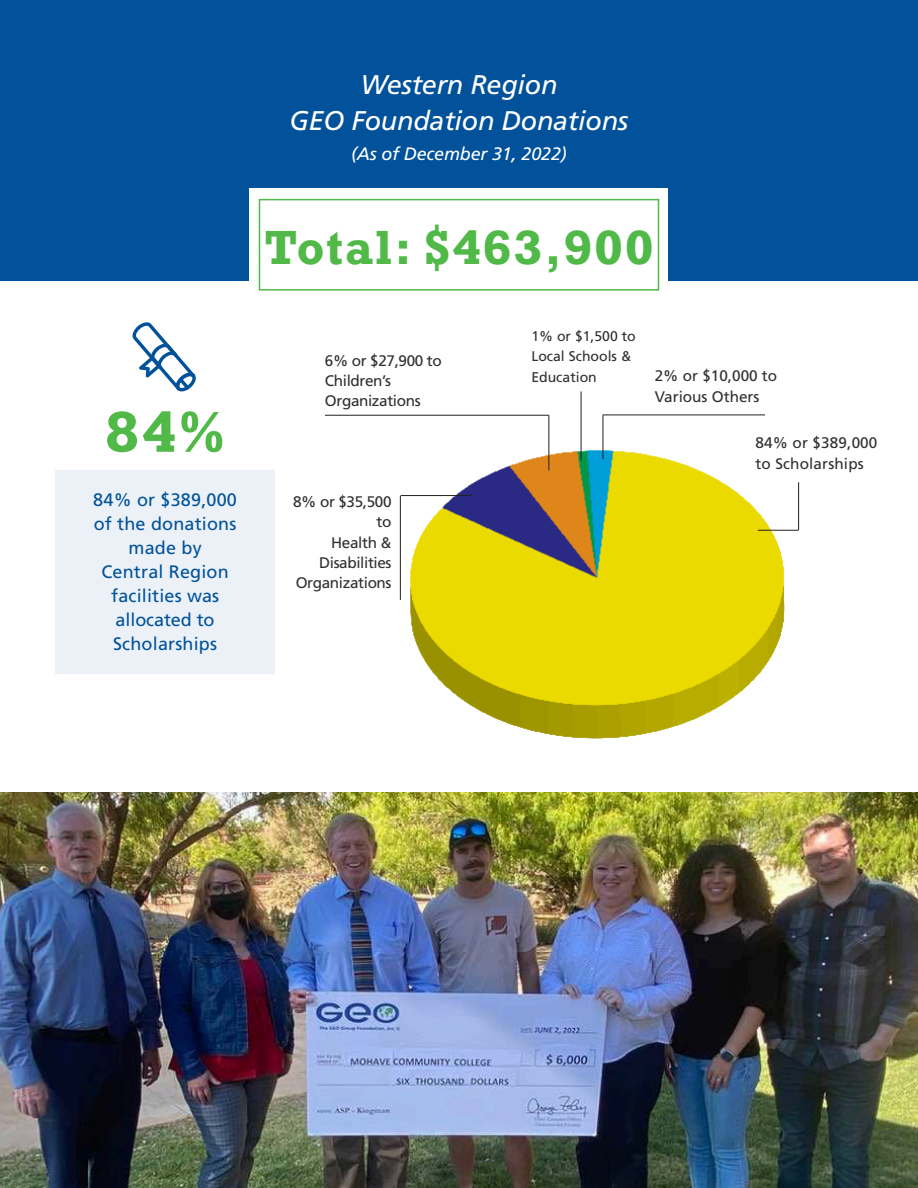
<style>
.page{position:relative;width:918px;height:1188px;background:#fff}
.page>*{position:absolute;margin:0;border:0;box-sizing:border-box;transform-origin:0 0}
.t1{font:700 54px "Rockwell";color:#51b948}
.t2{font:700 45px "Rockwell";letter-spacing:.05em;color:#51b948}
.t3{font:italic 27px "Frutiger LT Std";letter-spacing:-.01em;color:#fff}
.t4{font:18px/24px "Frutiger LT Std";letter-spacing:.01em;color:#01529a}
.t5{font:italic 18px "Frutiger LT Std";letter-spacing:-.01em;color:#fff}
.t6{font:15.3px/20.4px "Frutiger LT Std";letter-spacing:-.025em;color:#312f30;text-align:right}
.t7{font:15.3px/20.4px "Frutiger LT Std";letter-spacing:.01em;color:#312f30}
.t8{font:15.3px/20.4px "Frutiger LT Std";color:#312f30}
.t9{font:14.1px/20.4px "Frutiger LT Std";color:#312f30}
</style>
<div class="page">
<img style="left:0;top:793px;width:918px;height:395px">
<img style="left:339px;top:391px;width:461px;height:348px">
<hr style="left:581px;top:391px;width:1px;height:70px;background:#231f20">
<hr style="left:400px;top:496px;width:1px;height:104px;background:#231f20">
<hr style="left:603px;top:415px;width:1px;height:44px;background:#231f20">
<hr style="left:603px;top:415px;width:162px;height:1px;background:#231f20">
<hr style="left:401px;top:495px;width:71px;height:1px;background:#231f20">
<svg style="left:133px;top:322px;width:63px;height:70px"></svg>
<div style="left:56px;top:470px;width:219px;height:204px;background:#ebf1f7"></div>
<div style="left:0;top:0;width:918px;height:281px;background:#01529a"></div>
<div style="left:250px;top:188px;width:418px;height:107px;background:#fff"></div>
<div style="left:259px;top:199px;width:400px;height:92px;background:#fff;border:2px solid #51b948"></div>
<hr style="left:758px;top:530px;width:40px;height:1px;background:#231f20">
<hr style="left:798px;top:482px;width:1px;height:48px;background:#231f20">
<hr style="left:549px;top:416px;width:1px;height:54px;background:#231f20">
<hr style="left:325px;top:415px;width:224px;height:1px;background:#231f20">
<p class="t1" style="left:105px;top:397px;width:121px">84%</p>
<p class="t4" style="left:93px;top:488px;width:145px">84% or $389,000 of the donations</p>
<p class="t4" style="left:129px;top:536px;width:75px">made by</p>
<p class="t4" style="left:101px;top:560px;width:129px">Central Region</p>
<p class="t4" style="left:111px;top:584px;width:109px">facilities was allocated to</p>
<p class="t4" style="left:113px;top:632px;width:105px">Scholarships</p>
<p class="t3" style="left:360px;top:69px;width:199px">Western Region</p>
<p class="t3" style="left:290px;top:105px;width:340px">GEO Foundation Donations</p>
<p class="t5" style="left:351px;top:143px;width:217px">(As of December 31, 2022)</p>
<p class="t2" style="left:265px;top:218px;width:391px">Total: $463,900</p>
<p class="t6" style="left:325px;top:350px;width:118px">6% or $27,900 to</p>
<p class="t6" style="left:325px;top:370px;width:97px;text-align:left">Children’s<br>Organizations</p>
<p class="t6" style="left:293px;top:491px;width:100px">8% or $35,500 to</p>
<p class="t6" style="left:296px;top:532px;width:97px">Health &amp;<br>Disabilities<br>Organizations</p>
<p class="t9" style="left:531px;top:326px;width:106px">1% or $1,500 to<br>Local Schools &amp;<br>Education</p>
<p class="t8" style="left:655px;top:366px;width:124px">2% or $10,000 to<br>Various Others</p>
<p class="t7" style="left:755px;top:433px;width:124px">84% or $389,000 to Scholarships</p>
</div>
